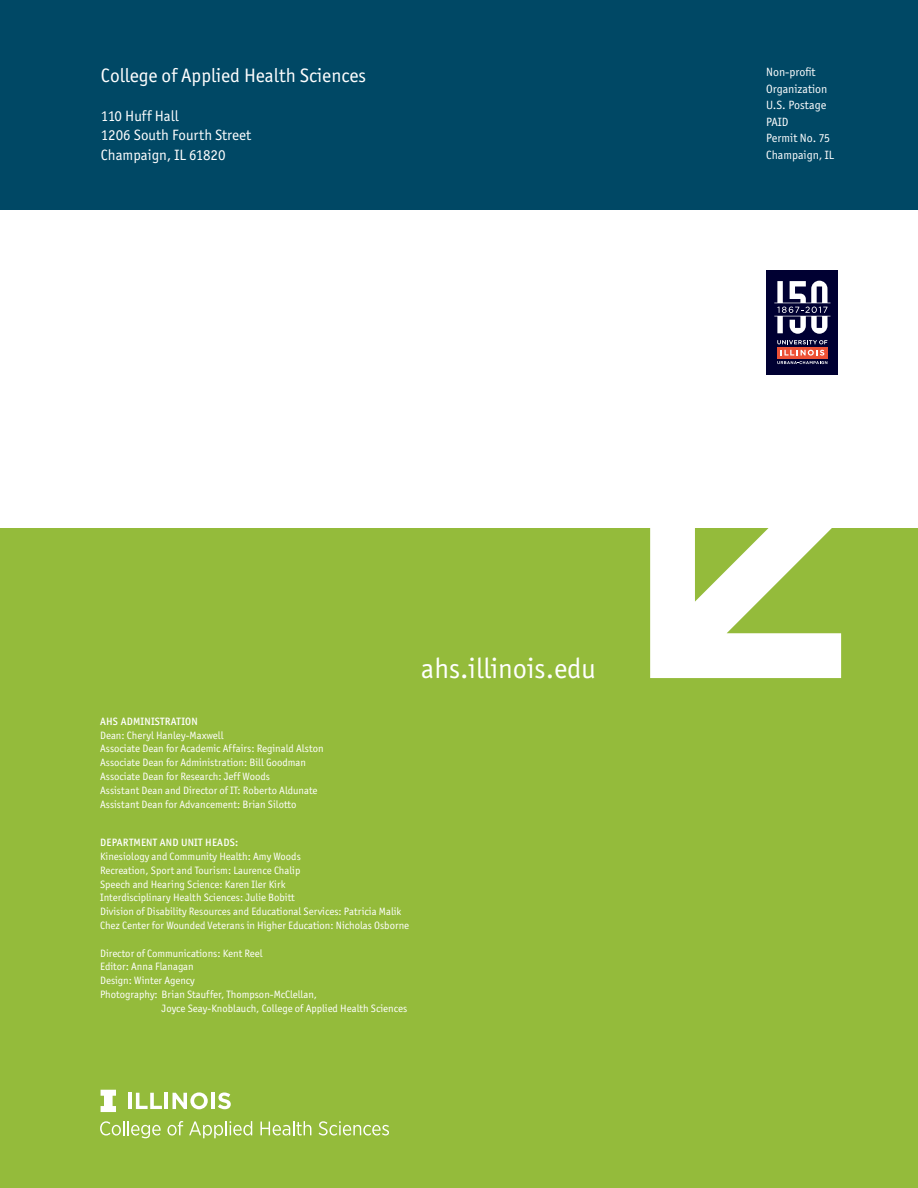
<style>
.page{position:relative;width:918px;height:1188px;background:#fff}
.page>*{position:absolute;margin:0;border:0;box-sizing:border-box;transform-origin:0 0}
.t1{font:28.5px "Officina Sans ITC Std";color:#fff}
.t2{font:19.5px "Officina Sans ITC Std";color:#fff}
.t3{font:15px "Officina Sans ITC Std";color:#fff}
.t4{font:12px "Officina Sans ITC Std";color:#fff}
.t5{font:10.65px "Officina Sans ITC Std";color:#fff}
.t6{font:500 10.65px "Officina Sans ITC Std";letter-spacing:.02em;color:#fff}
</style>
<div class="page">
<div style="left:0;top:0;width:918px;height:210px;background:#004865"></div>
<div style="left:0;top:528px;width:918px;height:660px;background:#94bb3b"></div>
<svg style="left:650px;top:528px;width:192px;height:150px"></svg>
<div style="left:767px;top:270px;width:71px;height:104px;background:#000032"></div>
<svg style="left:774px;top:281px;width:56px;height:53px"></svg>
<div style="left:777px;top:347px;width:50px;height:12px;background:#ed5136"></div>
<svg style="left:777px;top:340px;width:50px;height:4px"></svg>
<svg style="left:777px;top:350px;width:50px;height:14px"></svg>
<hr style="left:128px;top:1093px;width:4px;height:16px;background:#fff">
<svg style="left:136px;top:1093px;width:26px;height:16px"></svg>
<hr style="left:165px;top:1093px;width:3px;height:16px;background:#fff">
<svg style="left:173px;top:1092px;width:35px;height:17px"></svg>
<hr style="left:211px;top:1093px;width:4px;height:16px;background:#fff">
<svg style="left:218px;top:1092px;width:13px;height:17px"></svg>
<svg style="left:101px;top:1090px;width:15px;height:22px"></svg>
<svg style="left:100px;top:1121px;width:61px;height:17px"></svg>
<svg style="left:167px;top:1121px;width:16px;height:15px"></svg>
<svg style="left:189px;top:1121px;width:63px;height:17px"></svg>
<svg style="left:260px;top:1121px;width:51px;height:15px"></svg>
<svg style="left:319px;top:1121px;width:70px;height:15px"></svg>
<p class="t2" style="left:101px;top:64px;width:267px">College of Applied Health Sciences</p>
<p class="t3" style="left:101px;top:107px;width:79px">110 Huff Hall</p>
<p class="t3" style="left:101px;top:126px;width:152px">1206 South Fourth Street</p>
<p class="t3" style="left:101px;top:146px;width:126px">Champaign, IL 61820</p>
<p class="t4" style="left:766px;top:65px;width:51px">Non-profit</p>
<p class="t4" style="left:766px;top:82px;width:63px">Organization</p>
<p class="t4" style="left:766px;top:98px;width:62px">U.S. Postage</p>
<p class="t4" style="left:766px;top:115px;width:24px">PAID</p>
<p class="t4" style="left:766px;top:131px;width:66px">Permit No. 75</p>
<p class="t4" style="left:766px;top:148px;width:70px">Champaign, IL</p>
<p class="t1" style="left:421px;top:652px;width:176px">ahs.illinois.edu</p>
<p class="t6" style="left:100px;top:715px;width:99px">AHS ADMINISTRATION</p>
<p class="t5" style="left:100px;top:729px;width:125px">Dean: Cheryl Hanley-Maxwell</p>
<p class="t5" style="left:100px;top:743px;width:225px">Associate Dean for Academic Affairs: Reginald Alston</p>
<p class="t5" style="left:100px;top:756px;width:207px">Associate Dean for Administration: Bill Goodman</p>
<p class="t5" style="left:100px;top:770px;width:171px">Associate Dean for Research: Jeff Woods</p>
<p class="t5" style="left:100px;top:784px;width:219px">Assistant Dean and Director of IT: Roberto Aldunate</p>
<p class="t5" style="left:100px;top:798px;width:198px">Assistant Dean for Advancement: Brian Silotto</p>
<p class="t6" style="left:100px;top:836px;width:140px">DEPARTMENT AND UNIT HEADS:</p>
<p class="t5" style="left:100px;top:850px;width:202px">Kinesiology and Community Health: Amy Woods</p>
<p class="t5" style="left:100px;top:864px;width:202px">Recreation, Sport and Tourism: Laurence Chalip</p>
<p class="t5" style="left:100px;top:878px;width:187px">Speech and Hearing Science: Karen Iler Kirk</p>
<p class="t5" style="left:100px;top:892px;width:196px">Interdisciplinary Health Sciences: Julie Bobitt</p>
<p class="t5" style="left:100px;top:905px;width:303px">Division of Disability Resources and Educational Services: Patricia Malik</p>
<p class="t5" style="left:100px;top:919px;width:311px">Chez Center for Wounded Veterans in Higher Education: Nicholas Osborne</p>
<p class="t5" style="left:100px;top:947px;width:164px">Director of Communications: Kent Reel</p>
<p class="t5" style="left:100px;top:961px;width:95px">Editor: Anna Flanagan</p>
<p class="t5" style="left:100px;top:974px;width:96px">Design: Winter Agency</p>
<p class="t5" style="left:100px;top:988px;width:219px">Photography: Brian Stauffer, Thompson-McClellan,</p>
<p class="t5" style="left:162px;top:1002px;width:247px">Joyce Seay-Knoblauch, College of Applied Health Sciences</p>
</div>
